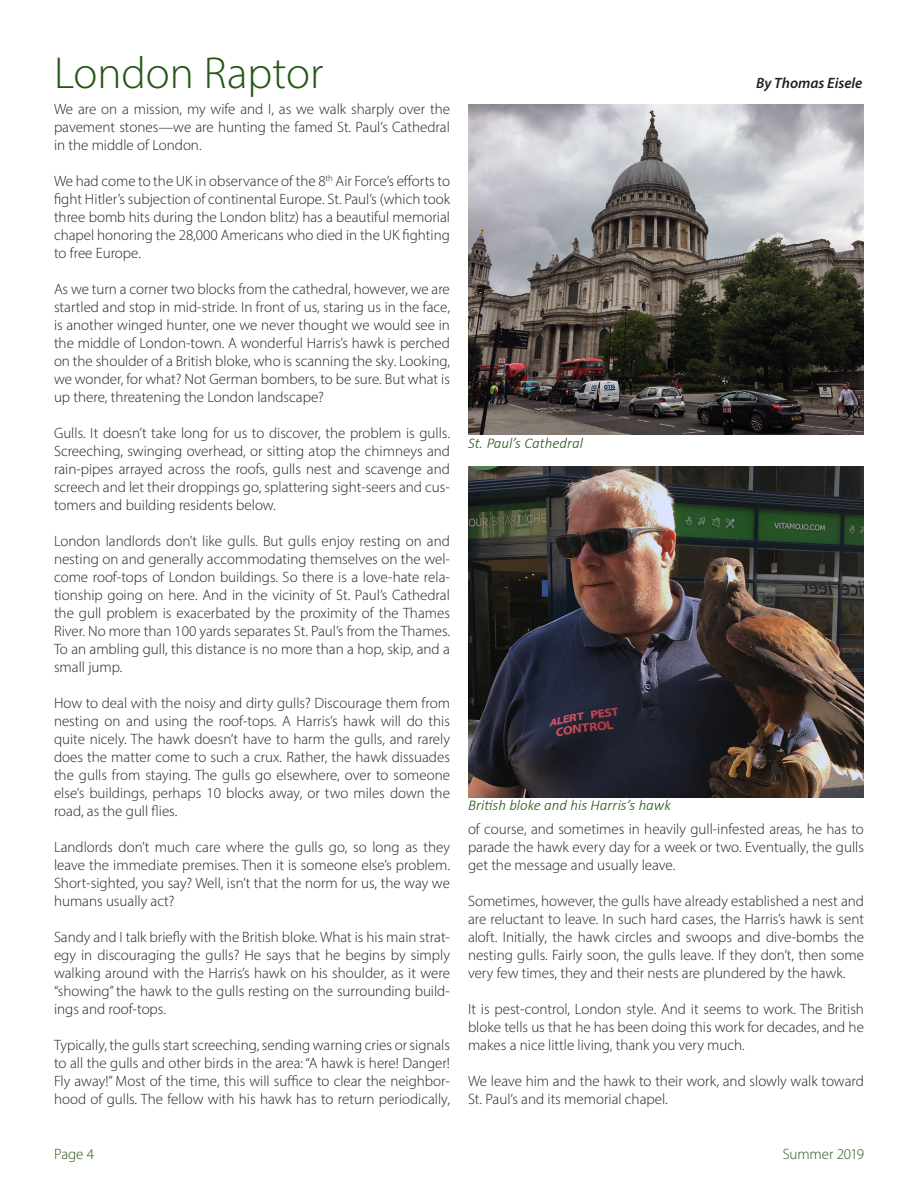
<style>
.page{position:relative;width:918px;height:1188px;background:#fff}
.page>*{position:absolute;margin:0;border:0;box-sizing:border-box;transform-origin:0 0}
.Heading_1{font:300 45px "Myriad Pro";color:#265618}
.Article_Body{font:300 15px/18px "Myriad Pro";color:#231f20;text-align:justify}
.Captions{font:italic 300 15px "Calibri";color:#265618}
.t1{font:300 15px "Myriad Pro";letter-spacing:-.005em;color:#265618}
.Heading_1-2{font:italic 600 15px "Myriad Pro";color:#231f20}
</style>
<div class="page">
<img style="left:468px;top:467px;width:396px;height:330px">
<img style="left:468px;top:105px;width:396px;height:330px">
<p class="Heading_1" style="left:54px;top:46px;width:271px">London Raptor</p>
<p class="Article_Body" style="left:54px;top:100px;width:398px">We are on a mission, my wife and I, as we walk sharply over the pavement stones—we are hunting the famed St. Paul’s Cathedral in the middle of London.</p>
<p class="Article_Body" style="left:54px;top:172px;width:398px">We had come to the UK in observance of the 8<sup>th</sup> Air Force’s efforts to fight Hitler’s subjection of continental Europe. St. Paul’s (which took three bomb hits during the London blitz) has a beautiful memorial chapel honoring the 28,000 Americans who died in the UK fighting to free Europe.</p>
<p class="Article_Body" style="left:54px;top:280px;width:398px">As we turn a corner two blocks from the cathedral, however, we are startled and stop in mid-stride. In front of us, staring us in the face, is another winged hunter, one we never thought we would see in the middle of London-town. A wonderful Harris’s hawk is perched on the shoulder of a British bloke, who is scanning the sky. Looking, we wonder, for what? Not German bombers, to be sure. But what is up there, threatening the London landscape?</p>
<p class="Article_Body" style="left:54px;top:424px;width:398px">Gulls. It doesn’t take long for us to discover, the problem is gulls.<br>Screeching, swinging overhead, or sitting atop the chimneys and rain-pipes arrayed across the roofs, gulls nest and scavenge and screech and let their droppings go, splattering sight-seers and cus&shy;tomers and building residents below.</p>
<p class="Article_Body" style="left:54px;top:532px;width:398px">London landlords don’t like gulls. But gulls enjoy resting on and nesting on and generally accommodating themselves on the wel&shy;come roof-tops of London buildings. So there is a love-hate rela&shy;tionship going on here. And in the vicinity of St. Paul’s Cathedral the gull problem is exacerbated by the proximity of the Thames River. No more than 100 yards separates St. Paul’s from the Thames.<br>To an ambling gull, this distance is no more than a hop, skip, and a small jump.</p>
<p class="Article_Body" style="left:54px;top:694px;width:398px">How to deal with the noisy and dirty gulls? Discourage them from nesting on and using the roof-tops. A Harris’s hawk will do this quite nicely. The hawk doesn’t have to harm the gulls, and rarely does the matter come to such a crux. Rather, the hawk dissuades the gulls from staying. The gulls go elsewhere, over to someone else’s buildings, perhaps 10 blocks away, or two miles down the road, as the gull flies.</p>
<p class="Article_Body" style="left:54px;top:838px;width:398px">Landlords don’t much care where the gulls go, so long as they leave the immediate premises. Then it is someone else’s problem.<br>Short-sighted, you say? Well, isn’t that the norm for us, the way we humans usually act?</p>
<p class="Article_Body" style="left:54px;top:928px;width:398px">Sandy and I talk briefly with the British bloke. What is his main strat&shy;egy in discouraging the gulls? He says that he begins by simply walking around with the Harris’s hawk on his shoulder, as it were “showing” the hawk to the gulls resting on the surrounding build&shy;ings and roof-tops.</p>
<p class="Article_Body" style="left:54px;top:1036px;width:398px">Typically, the gulls start screeching, sending warning cries or signals to all the gulls and other birds in the area: “A hawk is here! Danger!<br>Fly away!” Most of the time, this will suffice to clear the neighbor&shy;hood of gulls. The fellow with his hawk has to return periodically,</p>
<p class="Captions" style="left:468px;top:433px;width:117px">St. Paul’s Cathedral</p>
<p class="Heading_1-2" style="left:756px;top:73px;width:108px">By Thomas Eisele</p>
<p class="Captions" style="left:468px;top:796px;width:204px">British bloke and his Harris’s hawk</p>
<p class="Article_Body" style="left:468px;top:820px;width:398px">of course, and sometimes in heavily gull-infested areas, he has to parade the hawk every day for a week or two. Eventually, the gulls get the message and usually leave.</p>
<p class="Article_Body" style="left:468px;top:892px;width:398px">Sometimes, however, the gulls have already established a nest and are reluctant to leave. In such hard cases, the Harris’s hawk is sent aloft. Initially, the hawk circles and swoops and dive-bombs the nesting gulls. Fairly soon, the gulls leave. If they don’t, then some very few times, they and their nests are plundered by the hawk.</p>
<p class="Article_Body" style="left:468px;top:1000px;width:397px">It is pest-control, London style. And it seems to work. The British bloke tells us that he has been doing this work for decades, and he makes a nice little living, thank you very much.</p>
<p class="Article_Body" style="left:468px;top:1072px;width:397px">We leave him and the hawk to their work, and slowly walk toward<br>St. Paul’s and its memorial chapel.</p>
<p class="t1" style="left:54px;top:1145px;width:42px">Page 4</p>
<p class="t1" style="left:783px;top:1145px;width:83px">Summer 2019</p>
</div>
